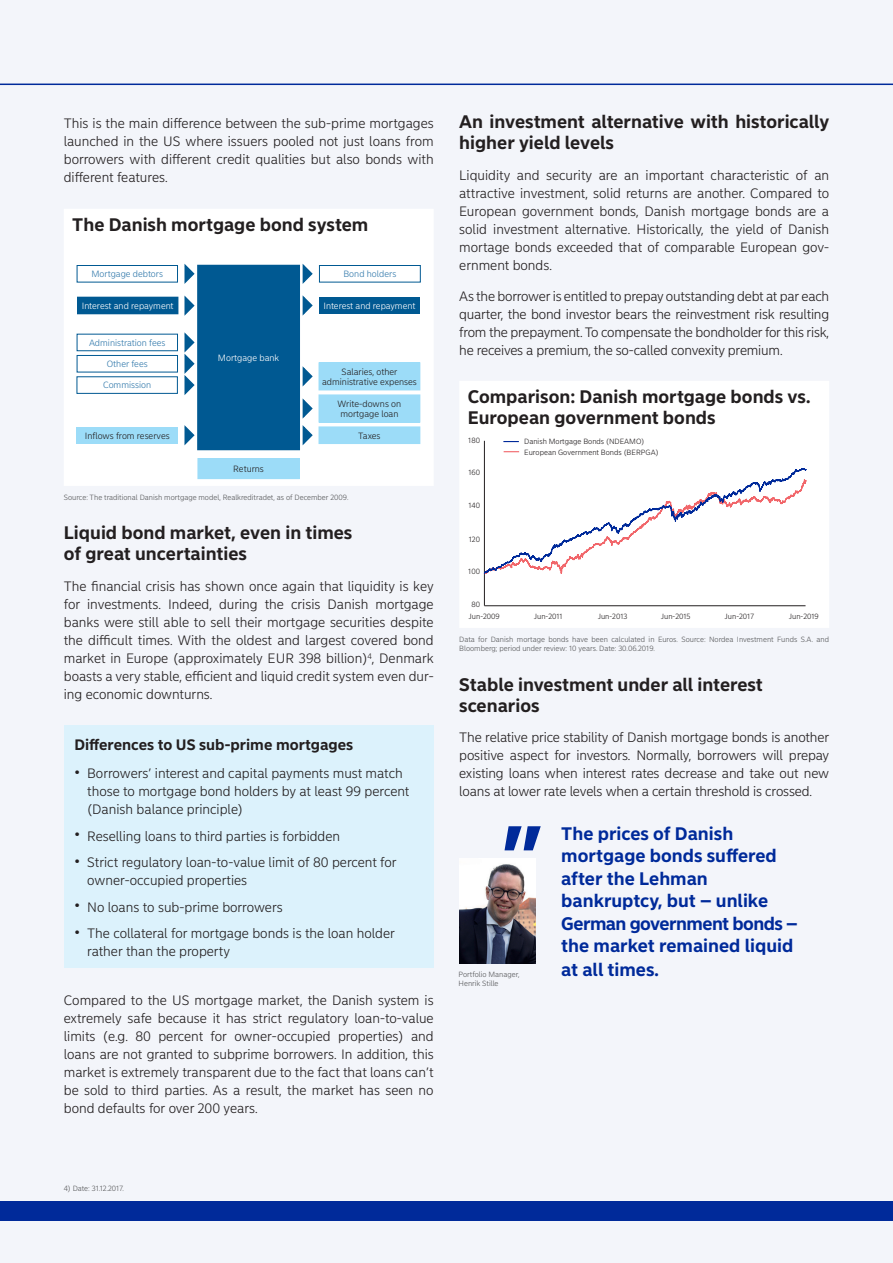
<style>
.page{position:relative;width:893px;height:1263px;background:#f3f5fa}
.page>*{position:absolute;margin:0;border:0;box-sizing:border-box;transform-origin:0 0}
._1st_level_Headline{font:700 90px "Nordea Sans Small";color:#002a9a}
._1st_level_Headline-2{font:700 18px/22.5px "Nordea Sans Small";color:#002a9a}
.body_text_Sans_Small{font:700 18px/21px "Nordea Sans Small";color:#231f20}
._1st_level_Headline-3{font:700 18px/21px "Nordea Sans Small";color:#231f20}
._2nd_level_Subheadli{font:700 18px/21px "Nordea Sans Small";color:#231f20}
._2nd_level_Subheadli-2{font:700 15px "Nordea Sans Small";color:#231f20}
.Paragraph{font:300 13.5px/18px "Nordea Sans Small";color:#231f20;text-align:justify}
.body_text_Sans_Small-2{font:300 13.5px/18px "Nordea Sans Small";letter-spacing:-.015em;color:#231f20;text-align:justify}
.Bullet_Points{font:300 13.5px/18px "Nordea Sans Small";color:#231f20}
.t1{font:300 9px/10.5px "Nordea Sans Small";color:#231f20;text-align:center}
.t2{font:300 9px "Nordea Sans Small";color:#3279ab}
.t3{font:300 9px "Nordea Sans Small";color:#fff}
.Footnotes{font:300 7.5px/9px "Nordea Sans Small";color:#57585a}
.t4{font:300 7.5px "Nordea Sans Small";color:#231f20}
.Disclaimer_backpage{font:300 7.5px "Nordea Sans Small";color:#57585a}
.footnotes_Sans_Small{font:300 7.5px "Nordea Sans Small";color:#57585a}
</style>
<div class="page">
<div style="left:0;top:1201px;width:893px;height:19px;background:#002a9a"></div>
<div style="left:64px;top:209px;width:369px;height:277px;background:#fff"></div>
<div style="left:198px;top:265px;width:101px;height:184px;background:#005992"></div>
<div style="left:197px;top:265px;width:103px;height:185px;border:2px solid #005992"></div>
<div style="left:198px;top:458px;width:101px;height:21px;background:#9cdcf8"></div>
<div style="left:319px;top:265px;width:101px;height:17px;background:#fff"></div>
<div style="left:319px;top:265px;width:102px;height:17px;border:1px solid #005992"></div>
<div style="left:319px;top:297px;width:101px;height:17px;background:#005992"></div>
<div style="left:319px;top:363px;width:101px;height:27px;background:#9cdcf8"></div>
<div style="left:319px;top:362px;width:101px;height:28px;border:1px solid #9cdcf8"></div>
<div style="left:319px;top:395px;width:101px;height:27px;background:#9cdcf8"></div>
<div style="left:319px;top:427px;width:101px;height:16px;background:#9cdcf8"></div>
<div style="left:319px;top:427px;width:101px;height:17px;border:1px solid #9cdcf8"></div>
<div style="left:77px;top:265px;width:100px;height:17px;background:#fff"></div>
<div style="left:77px;top:265px;width:101px;height:17px;border:1px solid #005992"></div>
<div style="left:78px;top:297px;width:100px;height:17px;background:#005992"></div>
<div style="left:77px;top:334px;width:100px;height:17px;background:#fff"></div>
<div style="left:77px;top:355px;width:100px;height:17px;background:#fff"></div>
<div style="left:77px;top:355px;width:101px;height:17px;border:1px solid #005992"></div>
<div style="left:77px;top:377px;width:100px;height:16px;background:#fff"></div>
<div style="left:77px;top:376px;width:101px;height:18px;border:1px solid #005992"></div>
<div style="left:77px;top:427px;width:101px;height:16px;background:#9cdcf8"></div>
<svg style="left:183px;top:263px;width:13px;height:23px"></svg>
<svg style="left:183px;top:295px;width:13px;height:23px"></svg>
<svg style="left:183px;top:332px;width:13px;height:65px"></svg>
<svg style="left:183px;top:425px;width:13px;height:22px"></svg>
<svg style="left:301px;top:398px;width:13px;height:49px"></svg>
<svg style="left:301px;top:366px;width:13px;height:22px"></svg>
<svg style="left:301px;top:295px;width:13px;height:22px"></svg>
<svg style="left:301px;top:263px;width:13px;height:23px"></svg>
<div style="left:64px;top:725px;width:370px;height:243px;background:#dcf2fc"></div>
<img style="left:460px;top:859px;width:75px;height:104px">
<div style="left:460px;top:381px;width:369px;height:247px;background:#fff"></div>
<svg style="left:504px;top:451px;width:15px;height:1px"></svg>
<svg style="left:504px;top:441px;width:14px;height:1px"></svg>
<hr style="left:484px;top:441px;width:1px;height:165px;background:#231f20">
<hr style="left:484px;top:605px;width:321px;height:1px;background:#231f20">
<svg style="left:484px;top:468px;width:323px;height:106px"></svg>
<hr style="left:0;top:84px;width:893px;height:1px;background:#002a9a">
<p class="body_text_Sans_Small-2" style="left:64px;top:115px;width:371px">This is the main difference between the sub-prime mortgages launched in the US where issuers pooled not just loans from borrowers with different credit qualities but also bonds with different features.</p>
<p class="body_text_Sans_Small" style="left:72px;top:214px;width:298px">The Danish mortgage bond system</p>
<p class="t2" style="left:91px;top:269px;width:73px">Mortgage debtors</p>
<p class="t3" style="left:82px;top:300px;width:93px">Interest and repayment</p>
<p class="t2" style="left:89px;top:337px;width:78px">Administration fees</p>
<p class="t2" style="left:107px;top:359px;width:42px">Other fees</p>
<p class="t2" style="left:103px;top:380px;width:50px">Commission</p>
<p class="t1" style="left:85px;top:430px;width:86px">Inflows from reserves</p>
<p class="t3" style="left:218px;top:352px;width:63px">Mortgage bank</p>
<p class="t1" style="left:233px;top:464px;width:32px">Returns</p>
<p class="t2" style="left:343px;top:269px;width:54px">Bond holders</p>
<p class="t3" style="left:323px;top:300px;width:93px">Interest and repayment</p>
<p class="t1" style="left:342px;top:366px;width:57px">Salaries, other</p>
<p class="t1" style="left:322px;top:377px;width:96px">administrative expenses</p>
<p class="t1" style="left:338px;top:398px;width:65px">Write-downs on mortgage loan</p>
<p class="t1" style="left:358px;top:430px;width:24px">Taxes</p>
<p class="Footnotes" style="left:64px;top:493px;width:286px">Source: The traditional Danish mortgage model, Realkreditradet, as of December 2009.</p>
<p class="body_text_Sans_Small" style="left:64px;top:523px;width:290px">Liquid bond market, even in times of great uncertainties</p>
<p class="Paragraph" style="left:64px;top:577px;width:371px">The financial crisis has shown once again that liquidity is key for investments. Indeed, during the crisis Danish mortgage banks were still able to sell their mortgage securities despite the difficult times. With the oldest and largest covered bond market in Europe (approximately EUR 398 billion)<sup>4</sup>, Denmark boasts a very stable, efficient and liquid credit system even dur&shy;ing economic downturns.</p>
<p class="_2nd_level_Subheadli-2" style="left:74px;top:735px;width:280px">Differences to US sub-prime mortgages</p>
<p class="Bullet_Points" style="left:87px;top:764px;width:324px;text-indent:-13px">• Borrowers’ interest and capital payments must match those to mortgage bond holders by at least 99 percent (Danish balance principle)</p>
<p class="Bullet_Points" style="left:74px;top:827px;width:267px">• Reselling loans to third parties is forbidden</p>
<p class="Bullet_Points" style="left:87px;top:853px;width:311px;text-indent:-13px">• Strict regulatory loan-to-value limit of 80 percent for owner-occupied properties</p>
<p class="Bullet_Points" style="left:74px;top:898px;width:210px">• No loans to sub-prime borrowers</p>
<p class="Bullet_Points" style="left:87px;top:924px;width:309px;text-indent:-13px">• The collateral for mortgage bonds is the loan holder rather than the property</p>
<p class="Paragraph" style="left:64px;top:991px;width:371px">Compared to the US mortgage market, the Danish system is extremely safe because it has strict regulatory loan-to-value limits (e.g. 80 percent for owner-occupied properties) and loans are not granted to subprime borrowers. In addition, this market is extremely transparent due to the fact that loans can’t be sold to third parties. As a result, the market has seen no bond defaults for over 200 years.</p>
<p class="_1st_level_Headline-3" style="left:459px;top:112px;width:371px">An investment alternative with historically higher yield levels</p>
<p class="Paragraph" style="left:459px;top:166px;width:371px">Liquidity and security are an important characteristic of an attractive investment, solid returns are another. Compared to European government bonds, Danish mortgage bonds are a solid investment alternative. Historically, the yield of Danish mortage bonds exceeded that of comparable European gov&shy;ernment bonds.</p>
<p class="body_text_Sans_Small-2" style="left:459px;top:287px;width:371px">As the borrower is entitled to prepay outstanding debt at par each quarter, the bond investor bears the reinvestment risk resulting from the prepayment. To compensate the bondholder for this risk, he receives a premium, the so-called convexity premium.</p>
<p class="_2nd_level_Subheadli" style="left:468px;top:386px;width:344px">Comparison: Danish mortgage bonds vs.<br>European government bonds</p>
<p class="t4" style="left:524px;top:448px;width:136px">European Government Bonds (BERPGA)</p>
<p class="t4" style="left:468px;top:436px;width:13px">180</p>
<p class="t4" style="left:524px;top:437px;width:122px">Danish Mortgage Bonds (NDEAMO)</p>
<p class="t4" style="left:468px;top:468px;width:13px">160</p>
<p class="t4" style="left:468px;top:501px;width:13px">140</p>
<p class="t4" style="left:469px;top:535px;width:13px">120</p>
<p class="t4" style="left:468px;top:567px;width:13px">100</p>
<p class="t4" style="left:471px;top:600px;width:10px">80</p>
<p class="t4" style="left:469px;top:612px;width:33px">Jun-2009</p>
<p class="t4" style="left:534px;top:612px;width:30px">Jun-2011</p>
<p class="t4" style="left:598px;top:612px;width:31px">Jun-2013</p>
<p class="t4" style="left:661px;top:612px;width:31px">Jun-2015</p>
<p class="t4" style="left:724px;top:612px;width:31px">Jun-2017</p>
<p class="t4" style="left:789px;top:612px;width:32px">Jun-2019</p>
<p class="Footnotes" style="left:459px;top:635px;width:371px">Data for Danish mortage bonds have been calculated in Euros. Source: Nordea Investment Funds S.A. and<br>Bloomberg; period under review: 10 years. Date: 30.06.2019.</p>
<p class="body_text_Sans_Small" style="left:459px;top:674px;width:305px">Stable investment under all interest scenarios</p>
<p class="Paragraph" style="left:459px;top:729px;width:371px">The relative price stability of Danish mortgage bonds is another positive aspect for investors. Normally, borrowers will prepay existing loans when interest rates decrease and take out new loans at lower rate levels when a certain threshold is crossed.</p>
<p class="_1st_level_Headline-2" style="left:561px;top:822px;width:238px">The prices of Danish mortgage bonds suffered after the Lehman bankruptcy, but – unlike<br>German government bonds –</p>
<p class="_1st_level_Headline-2" style="left:561px;top:934px;width:234px;line-height:24px">the market remained liquid at all times.</p>
<p class="_1st_level_Headline" style="left:501px;top:802px;width:44px">”</p>
<p class="Disclaimer_backpage" style="left:459px;top:969px;width:62px">Portfolio Manager,</p>
<p class="Disclaimer_backpage" style="left:459px;top:978px;width:42px">Henrik Stille</p>
<p class="footnotes_Sans_Small" style="left:64px;top:1183px;width:62px">4) Date: 31.12.2017.</p>
</div>
